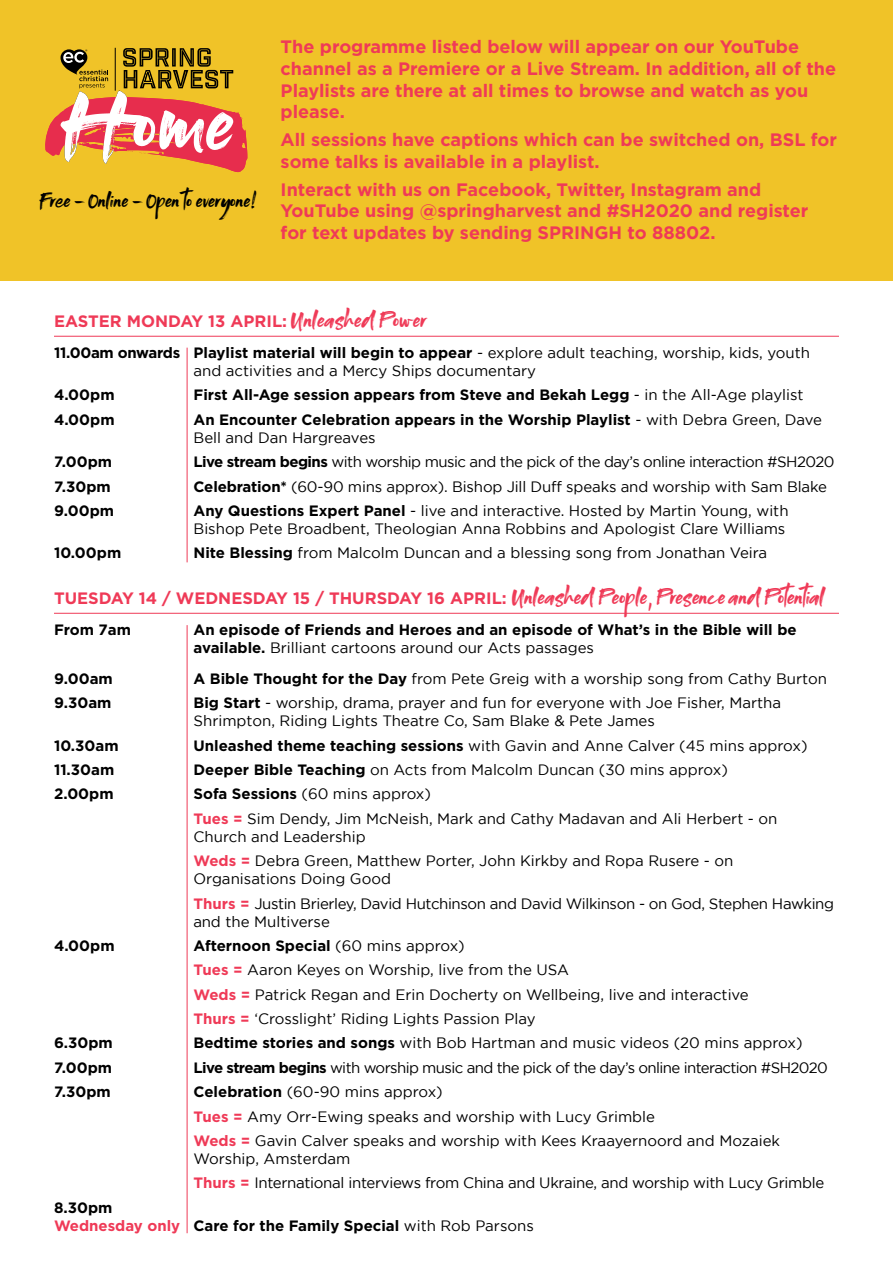
<style>
.page{position:relative;width:893px;height:1263px;background:#fff}
.page>*{position:absolute;margin:0;border:0;box-sizing:border-box;transform-origin:0 0}
.t1{font:700 18px/21.6px "Gotham";color:#ef3a57}
.t2{font:700 16.5px "Gotham";color:#ef3a57}
.t3{font:16.5px "Rocked";letter-spacing:-.01em;color:#000}
.t4{font:15px/24.3px "Gotham";color:#000}
.t5{font:700 15px/18px "Gotham";color:#000}
.t6{font:15px/24.3px "Gotham";letter-spacing:-.025em;color:#000}
.t7{font:15px/24.3px "Gotham";letter-spacing:-.02em;color:#000}
.t8{font:15px "Gotham";letter-spacing:-.035em;color:#000}
.t9{font:15px "Gotham";letter-spacing:-.04em;color:#000}
.s1{font-family:"Rocked";font-weight:400;font-size:18px}
.s2{font-weight:700}
.s3{font-weight:400}
.s4{font-weight:700;color:#ef3a57}
.s5{color:#ef3a57}
</style>
<div class="page">
<div style="left:0;top:0;width:893px;height:281px;background:#f0c328"></div>
<hr style="left:54px;top:336px;width:785px;height:1px;background:#ef3a57">
<hr style="left:54px;top:613px;width:785px;height:1px;background:#ef3a57">
<svg style="left:45px;top:48px;width:202px;height:124px"></svg>
<hr style="left:187px;top:348px;width:1px;height:214px;background:#ef3a57">
<hr style="left:187px;top:625px;width:1px;height:608px;background:#ef3a57">
<p class="t3" style="left:40px;top:192px;width:219px">Free - Online - Open to everyone!</p>
<p class="t1" style="left:281px;top:36px;width:557px">The programme listed below will appear on our YouTube channel as a Premiere or a Live Stream. In addition, all of the Playlists are there at all times to browse and watch as you please.</p>
<p class="t1" style="left:281px;top:128px;width:558px">All sessions have captions which can be switched on, BSL for some talks is available in a playlist.</p>
<p class="t1" style="left:281px;top:178px;width:529px">Interact with us on Facebook, Twitter, Instagram and<br>YouTube using @springharvest and #SH2020 and register for text updates by sending SPRINGH to 88802.</p>
<p class="t2" style="left:54px;top:312px;width:375px">EASTER MONDAY 13 APRIL: <span class="s1">Unleashed Power</span></p>
<p class="t4" style="left:194px;top:344px;width:618px;line-height:18px;text-indent:-140px"><span class="s2">11.00am onwards Playlist material will begin to appear</span> - explore adult teaching, worship, kids, youth and activities and a Mercy Ships documentary</p>
<p class="t5" style="left:54px;top:386px;width:62px">4.00pm</p>
<p class="t5" style="left:194px;top:386px;width:611px">First All-Age session appears from Steve and Bekah Legg <span class="s3">- in the All-Age playlist</span></p>
<p class="t5" style="left:54px;top:410px;width:62px">4.00pm</p>
<p class="t5" style="left:194px;top:410px;width:630px">An Encounter Celebration appears in the Worship Playlist <span class="s3">- with Debra Green, Dave<br>Bell and Dan Hargreaves</span></p>
<p class="t5" style="left:54px;top:453px;width:60px">7.00pm</p>
<p class="t8" style="left:194px;top:454px;width:643px"><span class="s2">Live stream begins</span> with worship music and the pick of the day’s online interaction #SH2020</p>
<p class="t5" style="left:54px;top:477px;width:58px">7.30pm</p>
<p class="t4" style="left:194px;top:474px;width:635px"><span class="s2">Celebration*</span> (60-90 mins approx). Bishop Jill Duff speaks and worship with Sam Blake</p>
<p class="t5" style="left:54px;top:501px;width:62px">9.00pm</p>
<p class="t4" style="left:194px;top:501px;width:597px;line-height:18px"><span class="s2">Any Questions Expert Panel</span> - live and interactive. Hosted by Martin Young, with<br>Bishop Pete Broadbent, Theologian Anna Robbins and Apologist Clare Williams</p>
<p class="t5" style="left:54px;top:544px;width:69px">10.00pm</p>
<p class="t4" style="left:194px;top:541px;width:575px"><span class="s2">Nite Blessing</span> from Malcolm Duncan and a blessing song from Jonathan Veira</p>
<p class="t2" style="left:54px;top:589px;width:772px">TUESDAY 14 / WEDNESDAY 15 / THURSDAY 16 APRIL: <span class="s1">Unleashed People, Presence and Potential</span></p>
<p class="t5" style="left:54px;top:620px;width:79px">From 7am</p>
<p class="t5" style="left:194px;top:620px;width:605px">An episode of Friends and Heroes and an episode of What’s in the Bible will be available. <span class="s3">Brilliant cartoons around our Acts passages</span></p>
<p class="t5" style="left:54px;top:669px;width:60px">9.00am</p>
<p class="t4" style="left:194px;top:666px;width:635px"><span class="s2">A Bible Thought for the Day</span> from Pete Greig with a worship song from Cathy Burton</p>
<p class="t5" style="left:54px;top:694px;width:59px">9.30am</p>
<p class="t4" style="left:194px;top:694px;width:589px;line-height:18px"><span class="s2">Big Start</span> - worship, drama, prayer and fun for everyone with Joe Fisher, Martha<br>Shrimpton, Riding Lights Theatre Co, Sam Blake &amp; Pete James</p>
<p class="t5" style="left:54px;top:736px;width:66px">10.30am</p>
<p class="t4" style="left:194px;top:733px;width:616px"><span class="s2">Unleashed theme teaching sessions</span> with Gavin and Anne Calver (45 mins approx)</p>
<p class="t5" style="left:54px;top:760px;width:62px">11.30am</p>
<p class="t4" style="left:194px;top:757px;width:536px"><span class="s2">Deeper Bible Teaching</span> on Acts from Malcolm Duncan (30 mins approx)</p>
<p class="t5" style="left:54px;top:785px;width:61px">2.00pm</p>
<p class="t4" style="left:194px;top:782px;width:585px"><span class="s2">Sofa Sessions</span> (60 mins approx)<br><span class="s4">Tues =</span> Sim Dendy, Jim McNeish, Mark and Cathy Madavan and Ali Herbert - on</p>
<p class="t4" style="left:194px;top:824px;width:541px">Church and Leadership<br><span class="s4">Weds =</span> Debra Green, Matthew Porter, John Kirkby and Ropa Rusere - on</p>
<p class="t6" style="left:194px;top:866px;width:642px">Organisations Doing Good<br><span class="s4">Thurs =</span> Justin Brierley, David Hutchinson and David Wilkinson - on God, Stephen Hawking</p>
<p class="t4" style="left:193px;top:909px;width:138px">and the Multiverse</p>
<p class="t5" style="left:54px;top:936px;width:62px">4.00pm</p>
<p class="t4" style="left:193px;top:933px;width:557px"><span class="s2">Afternoon Special</span> (60 mins approx)<br><span class="s4">Tues =</span> Aaron Keyes on Worship, live from the USA<br><span class="s4">Weds =</span> Patrick Regan and Erin Docherty on Wellbeing, live and interactive <span class="s4">Thurs =</span> ‘Crosslight’ Riding Lights Passion Play</p>
<p class="t5" style="left:54px;top:1034px;width:60px">6.30pm</p>
<p class="t4" style="left:193px;top:1031px;width:610px"><span class="s2">Bedtime stories and songs</span> with Bob Hartman and music videos (20 mins approx)</p>
<p class="t5" style="left:54px;top:1058px;width:60px">7.00pm</p>
<p class="t9" style="left:193px;top:1059px;width:636px"><span class="s2">Live stream begins</span> with worship music and the pick of the day’s online interaction #SH2020</p>
<p class="t5" style="left:54px;top:1082px;width:58px">7.30pm</p>
<p class="t4" style="left:193px;top:1079px;width:588px"><span class="s2">Celebration</span> (60-90 mins approx)<br><span class="s4">Tues =</span> Amy Orr-Ewing speaks and worship with Lucy Grimble<br><span class="s4">Weds =</span> Gavin Calver speaks and worship with Kees Kraayernoord and Mozaiek</p>
<p class="t7" style="left:193px;top:1146px;width:632px">Worship, Amsterdam<br><span class="s4">Thurs =</span> International interviews from China and Ukraine, and worship with Lucy Grimble</p>
<p class="t5" style="left:54px;top:1198px;width:481px">8.30pm<br><span class="s5">Wednesday only</span> Care for the Family Special <span class="s3">with Rob Parsons</span></p>
</div>
